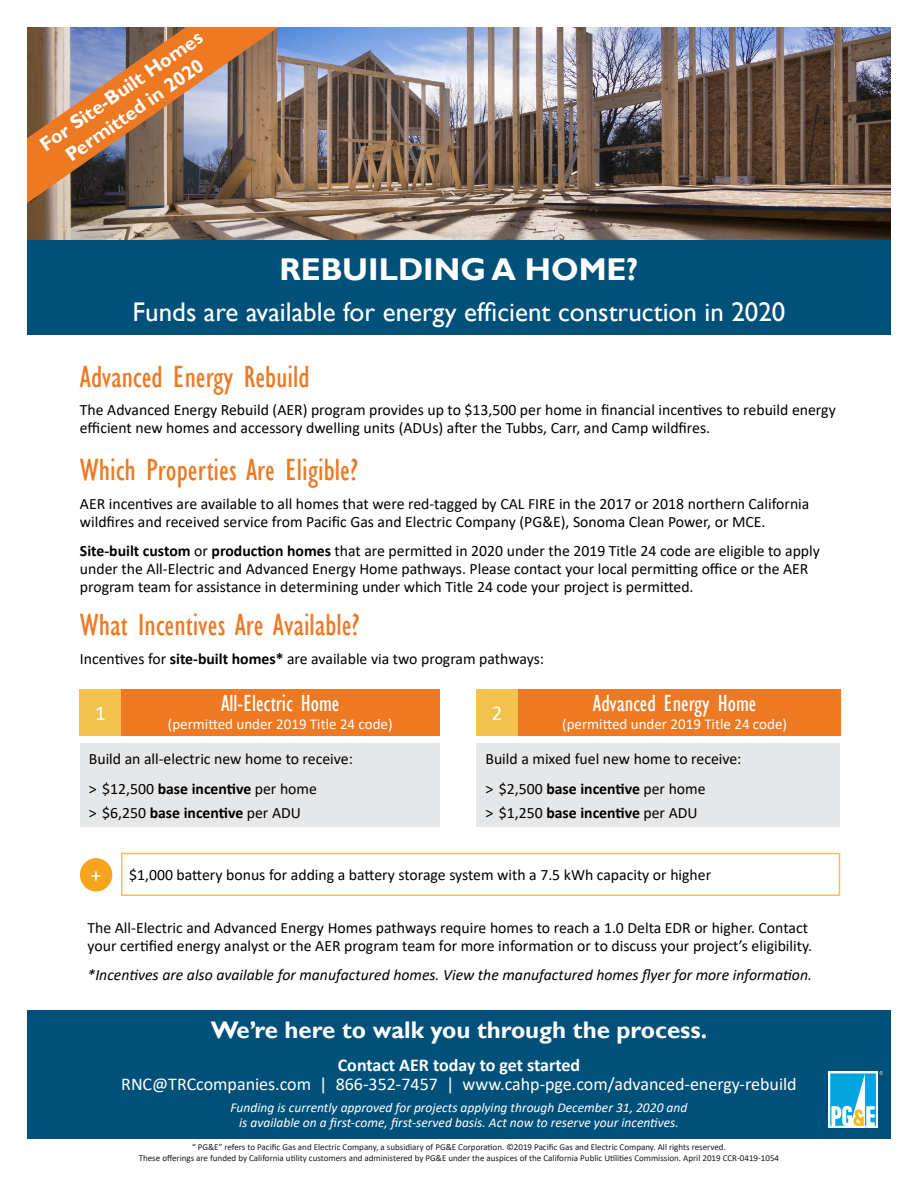
<style>
.page{position:relative;width:918px;height:1188px;background:#fff}
.page>*{position:absolute;margin:0;border:0;box-sizing:border-box;transform-origin:0 0}
.t1{font:condensed 31.5px "Gill Sans";color:#ed7923}
.t2{font:700 31.5px "Gill Sans";color:#fff}
.t3{font:27px "Gill Sans";color:#fff}
.t4{font:700 24px "Gill Sans";color:#fff}
.t5{font:condensed 24px "Gill Sans";color:#fff}
.t6{font:21px "Calibri";color:#fff}
.t7{font:700 19.5px/23.4px "Gill Sans";color:#fff;text-align:center}
.t8{font:18px "Calibri";color:#fff}
.t9{font:700 18px "Calibri";color:#fff}
.t10{font:15.75px/18px "Calibri";color:#000}
.t11{font:italic 15.75px "Calibri";color:#000}
.t12{font:15px "Calibri";color:#fff}
.t13{font:italic 13.5px/15px "Calibri";color:#fff;text-align:center}
.t14{font:9px/10.5px "Calibri";color:#1d1714;text-align:center}
.s1{font-weight:700}
</style>
<div class="page">
<div style="left:27px;top:240px;width:864px;height:94px;background:#005179"></div>
<img style="left:27px;top:27px;width:864px;height:213px">
<div style="left:80px;top:689px;width:41px;height:46px;background:#f2c14e"></div>
<div style="left:121px;top:689px;width:319px;height:46px;background:#ed7923"></div>
<div style="left:509px;top:689px;width:331px;height:46px;background:#ed7923"></div>
<div style="left:477px;top:744px;width:363px;height:83px;background:#e6e7e8"></div>
<div style="left:80px;top:744px;width:360px;height:83px;background:#e6e7e8"></div>
<div style="left:27px;top:1010px;width:864px;height:129px;background:#005179"></div>
<img style="left:829px;top:1071px;width:54px;height:56px">
<div style="left:80px;top:858px;width:32px;height:33px;background:#f6a31d;border-radius:50%"></div>
<div style="left:121px;top:853px;width:719px;height:43px;border:2px solid #f2c14e"></div>
<svg style="left:27px;top:27px;width:252px;height:176px;background:#a1765b"></svg>
<div style="left:477px;top:689px;width:41px;height:46px;background:#f2c14e"></div>
<p class="t7" style="left:35px;top:137px;width:195px;rotate:-35deg">For Site-Built Homes<br>Permitted in 2020</p>
<h1 class="t2" style="left:280px;top:250px;width:360px">REBUILDING A HOME?</h1>
<h2 class="t3" style="left:133px;top:296px;width:654px">Funds are available for energy efficient construction in 2020</h2>
<h1 class="t1" style="left:80px;top:358px;width:231px">Advanced Energy Rebuild</h1>
<p class="t10" style="left:80px;top:401px;width:757px">The Advanced Energy Rebuild (AER) program provides up to $13,500 per home in financial incentives to rebuild energy efficient new homes and accessory dwelling units (ADUs) after the Tubbs, Carr, and Camp wildfires.</p>
<h1 class="t1" style="left:80px;top:451px;width:280px">Which Properties Are Eligible?</h1>
<p class="t10" style="left:80px;top:494px;width:731px">AER incentives are available to all homes that were red-tagged by CAL FIRE in the 2017 or 2018 northern California wildfires and received service from Pacific Gas and Electric Company (PG&amp;E), Sonoma Clean Power, or MCE.</p>
<p class="t10" style="left:80px;top:541px;width:742px"><span class="s1">Site-built custom</span> or <span class="s1">production homes</span> that are permitted in 2020 under the 2019 Title 24 code are eligible to apply under the All-Electric and Advanced Energy Home pathways. Please contact your local permitting office or the AER program team for assistance in determining under which Title 24 code your project is permitted.</p>
<h1 class="t1" style="left:80px;top:606px;width:281px">What Incentives Are Available?</h1>
<p class="t10" style="left:80px;top:649px;width:466px">Incentives for <span class="s1">site-built homes*</span> are available via two program pathways:</p>
<h3 class="t6" style="left:95px;top:699px;width:12px">1</h3>
<h3 class="t5" style="left:221px;top:689px;width:120px">All-Electric Home</h3>
<p class="t12" style="left:168px;top:714px;width:226px">(permitted under 2019 Title 24 code)</p>
<h3 class="t5" style="left:593px;top:689px;width:165px">Advanced Energy Home</h3>
<p class="t12" style="left:562px;top:714px;width:226px">(permitted under 2019 Title 24 code)</p>
<p class="t10" style="left:485px;top:744px;width:258px;line-height:30px">Build a mixed fuel new home to receive: &gt; $2,500 <span class="s1">base incentive</span> per home</p>
<p class="t10" style="left:485px;top:803px;width:214px">&gt; $1,250 <span class="s1">base incentive</span> per ADU</p>
<h3 class="t6" style="left:492px;top:699px;width:12px">2</h3>
<p class="t10" style="left:89px;top:744px;width:266px;line-height:30px">Build an all-electric new home to receive: &gt; $12,500 <span class="s1">base incentive</span> per home</p>
<p class="t10" style="left:89px;top:803px;width:214px">&gt; $6,250 <span class="s1">base incentive</span> per ADU</p>
<h3 class="t6" style="left:91px;top:861px;width:12px">+</h3>
<p class="t10" style="left:129px;top:866px;width:584px">$1,000 battery bonus for adding a battery storage system with a 7.5 kWh capacity or higher</p>
<p class="t10" style="left:88px;top:919px;width:726px">The All-Electric and Advanced Energy Homes pathways require homes to reach a 1.0 Delta EDR or higher. Contact your certified energy analyst or the AER program team for more information or to discuss your project’s eligibility.</p>
<p class="t11" style="left:88px;top:964px;width:726px">*Incentives are also available for manufactured homes. View the manufactured homes flyer for more information.</p>
<h3 class="t4" style="left:211px;top:1015px;width:498px">We’re here to walk you through the process.</h3>
<p class="t9" style="left:338px;top:1052px;width:244px">Contact AER today to get started</p>
<p class="t8" style="left:121px;top:1072px;width:677px">RNC@TRCcompanies.com | 866-352-7457 | www.cahp-pge.com/advanced-energy-rebuild</p>
<p class="t13" style="left:231px;top:1100px;width:458px">Funding is currently approved for projects applying through December 31, 2020 and is available on a first-come, first-served basis. Act now to reserve your incentives.</p>
<p class="t14" style="left:139px;top:1142px;width:642px">“ PG&amp;E” refers to Pacific Gas and Electric Company, a subsidiary of PG&amp;E Corporation. ©2019 Pacific Gas and Electric Company. All rights reserved.<br>These offerings are funded by California utility customers and administered by PG&amp;E under the auspices of the California Public Utilities Commission. April 2019 CCR-0419-1054</p>
</div>
